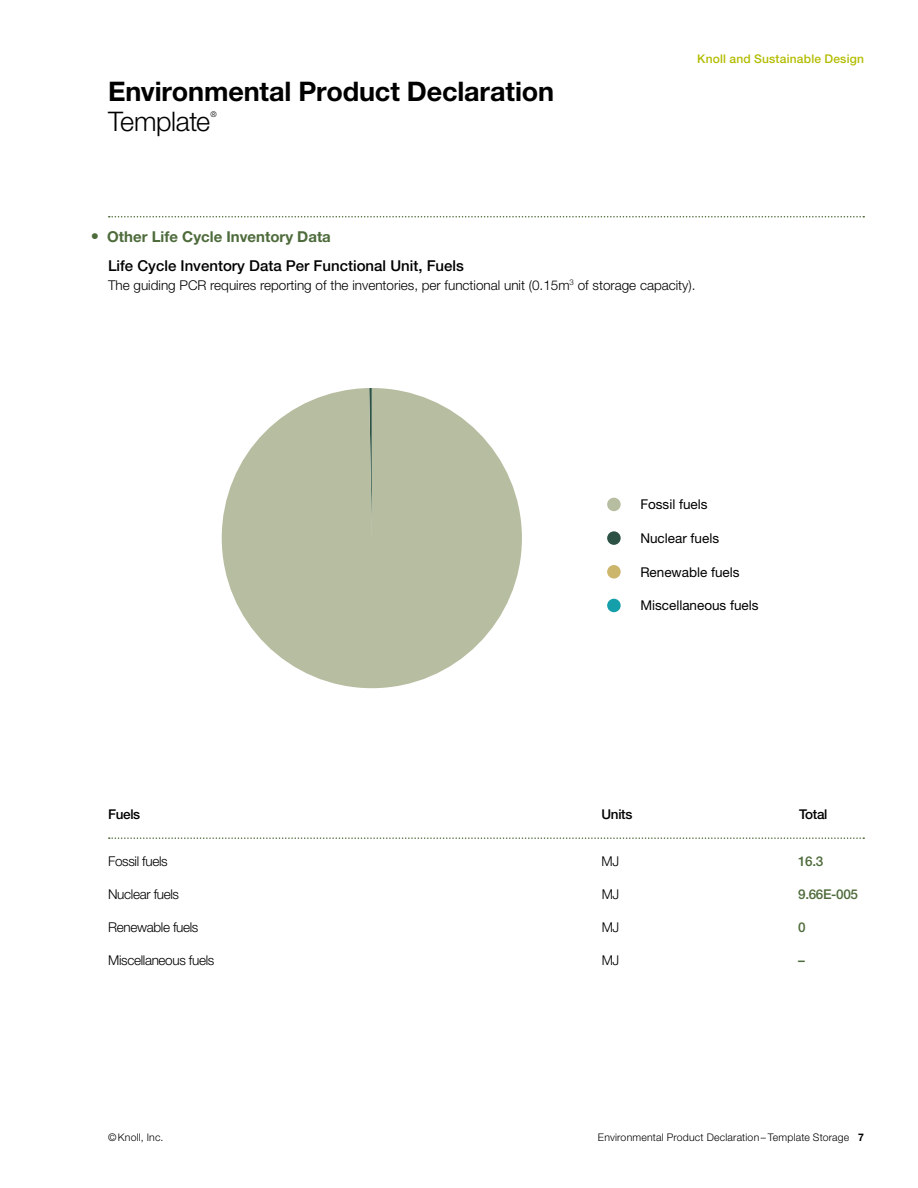
<style>
.page{position:relative;width:918px;height:1188px;background:#fff}
.page>*{position:absolute;margin:0;border:0;box-sizing:border-box;transform-origin:0 0}
.t1{font:700 27px "Helvetica Neue LT Std";letter-spacing:-.005em;color:#000}
.t2{font:300 27px "Helvetica Neue LT Std";letter-spacing:-.015em;color:#000}
.t3{font:500 15px/29.4px "Helvetica Neue LT Std";color:#000}
.t4{font:300 13.5px "Helvetica Neue LT Std";color:#000}
.t5{font:300 13.5px "Helvetica Neue LT Std";letter-spacing:-.025em;color:#000}
.t6{font:13.5px "Helvetica Neue LT Std";color:#000}
.t7{font:500 13.5px "Helvetica Neue LT Std";letter-spacing:-.025em;color:#000}
.t8{font:500 13.5px "Helvetica Neue LT Std";letter-spacing:-.025em;color:#4e6b3b}
.t9{font:500 12px "Helvetica Neue LT Std";letter-spacing:.02em;color:#b3bc00}
.t10{font:300 10.5px "Helvetica Neue LT Std";letter-spacing:.02em;color:#000}
.t11{font:300 7.8px "Helvetica Neue LT Std";color:#000}
.s1{font-weight:700;font-size:16.5px;color:#4e6b3b}
.s2{font-weight:700;color:#4e6b3b}
.s3{font-weight:700}
</style>
<div class="page">
<svg style="left:109px;top:216px;width:755px;height:2px"></svg>
<svg style="left:109px;top:837px;width:755px;height:2px"></svg>
<div style="left:222px;top:388px;width:300px;height:300px;background:#b7bda0;border-radius:150px"></div>
<div style="left:607px;top:498px;width:14px;height:13px;background:#b7bda0;border-radius:50%"></div>
<div style="left:607px;top:565px;width:14px;height:14px;background:#ccb66c;border-radius:50%"></div>
<div style="left:607px;top:599px;width:14px;height:13px;background:#159fab;border-radius:50%"></div>
<div style="left:607px;top:531px;width:14px;height:14px;background:#2b5244;border-radius:50%"></div>
<h1 class="t1" style="left:108px;top:75px;width:448px">Environmental Product Declaration</h1>
<h1 class="t2" style="left:108px;top:105px;width:104px">Template</h1>
<p class="t11" style="left:210px;top:110px;width:8px">®</p>
<p class="t9" style="left:697px;top:51px;width:168px">Knoll and Sustainable Design</p>
<p class="t3" style="left:108px;top:221px;width:357px;text-indent:-17px"><span class="s1">•</span> <span class="s2">Other Life Cycle Inventory Data<br></span>Life Cycle Inventory Data Per Functional Unit, Fuels</p>
<p class="t4" style="left:108px;top:277px;width:589px">The guiding PCR requires reporting of the inventories, per functional unit (0.15m<sup>3</sup> of storage capacity).</p>
<p class="t6" style="left:640px;top:496px;width:69px">Fossil fuels</p>
<p class="t6" style="left:640px;top:530px;width:80px">Nuclear fuels</p>
<p class="t6" style="left:640px;top:564px;width:101px">Renewable fuels</p>
<p class="t6" style="left:640px;top:597px;width:120px">Miscellaneous fuels</p>
<p class="t7" style="left:108px;top:806px;width:34px">Fuels</p>
<p class="t7" style="left:602px;top:806px;width:32px">Units</p>
<p class="t7" style="left:799px;top:806px;width:30px">Total</p>
<p class="t5" style="left:108px;top:853px;width:61px">Fossil fuels</p>
<p class="t4" style="left:602px;top:853px;width:19px">MJ</p>
<p class="t8" style="left:798px;top:853px;width:27px">16.3</p>
<p class="t5" style="left:108px;top:886px;width:72px">Nuclear fuels</p>
<p class="t4" style="left:602px;top:886px;width:19px">MJ</p>
<p class="t8" style="left:798px;top:886px;width:61px">9.66E-005</p>
<p class="t5" style="left:108px;top:919px;width:92px">Renewable fuels</p>
<p class="t4" style="left:602px;top:919px;width:19px">MJ</p>
<p class="t8" style="left:798px;top:919px;width:9px">0</p>
<p class="t5" style="left:108px;top:952px;width:108px">Miscellaneous fuels</p>
<p class="t4" style="left:602px;top:952px;width:19px">MJ</p>
<p class="t8" style="left:798px;top:952px;width:8px">–</p>
<p class="t10" style="left:108px;top:1131px;width:57px">©Knoll, Inc.</p>
<p class="t10" style="left:598px;top:1131px;width:268px">Environmental Product Declaration – Template Storage <span class="s3">7</span></p>
</div>
